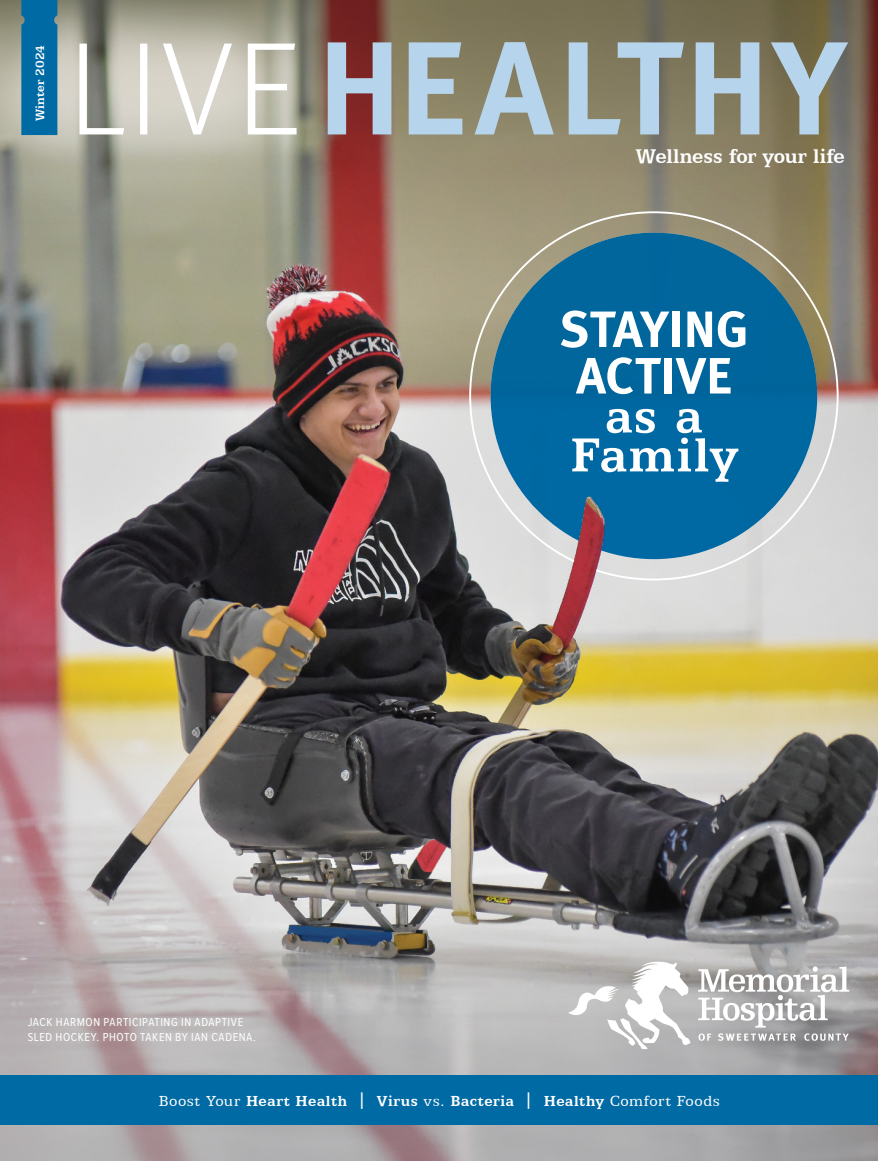
<style>
.page{position:relative;width:878px;height:1161px;background:#fff}
.page>*{position:absolute;margin:0;border:0;box-sizing:border-box;transform-origin:0 0}
.t1{font:700 54px/39px "Egyptian 505 BT";letter-spacing:.03em;color:#fff;text-align:center}
.t2{font:700 51px/46.5px "Meta Pro";letter-spacing:.005em;color:#fff;text-align:center}
.t3{font:700 22.5px "Egyptian 505 BT";letter-spacing:-.005em;color:#fff}
.t4{font:700 16.5px "Egyptian 505 BT";letter-spacing:.035em;color:#fff}
.t5{font:700 13.5px "Egyptian 505 BT";letter-spacing:.005em;color:#fff}
.t6{font:12px/15px "Proxima Nova Cond";letter-spacing:.05em;color:#fff}
.s1{font-weight:400}
</style>
<div class="page">
<img style="left:0;top:0;width:878px;height:1161px">
<svg style="left:698px;top:967px;width:151px;height:74px"></svg>
<svg style="left:568px;top:961px;width:122px;height:89px"></svg>
<svg style="left:328px;top:42px;width:520px;height:92px;background:#999f9b"></svg>
<svg style="left:79px;top:44px;width:217px;height:90px"></svg>
<div style="left:0;top:1075px;width:878px;height:50px;background:#006aa4"></div>
<div style="left:21px;top:0;width:36px;height:135px;background:#006aa4"></div>
<div style="left:490px;top:233px;width:327px;height:326px;background:#00669c;border-radius:50%"></div>
<img style="left:555px;top:496px;width:62px;height:89px">
<p class="t5" style="left:32px;top:121px;width:78px;rotate:-90deg">Winter 2024</p>
<p class="t6" style="left:28px;top:1014px;width:230px">JACK HARMON PARTICIPATING IN ADAPTIVE<br>SLED HOCKEY. PHOTO TAKEN BY IAN CADENA.</p>
<h3 class="t3" style="left:636px;top:143px;width:210px">Wellness for your life</h3>
<h2 class="t2" style="left:559px;top:303px;width:191px">STAYING<br>ACTIVE</h2>
<h1 class="t1" style="left:570px;top:395px;width:168px">as a<br>Family</h1>
<h3 class="t4" style="left:159px;top:1091px;width:563px"><span class="s1">Boost Your</span> Heart Health | Virus <span class="s1">vs.</span> Bacteria | Healthy <span class="s1">Comfort Foods</span></h3>
</div>
